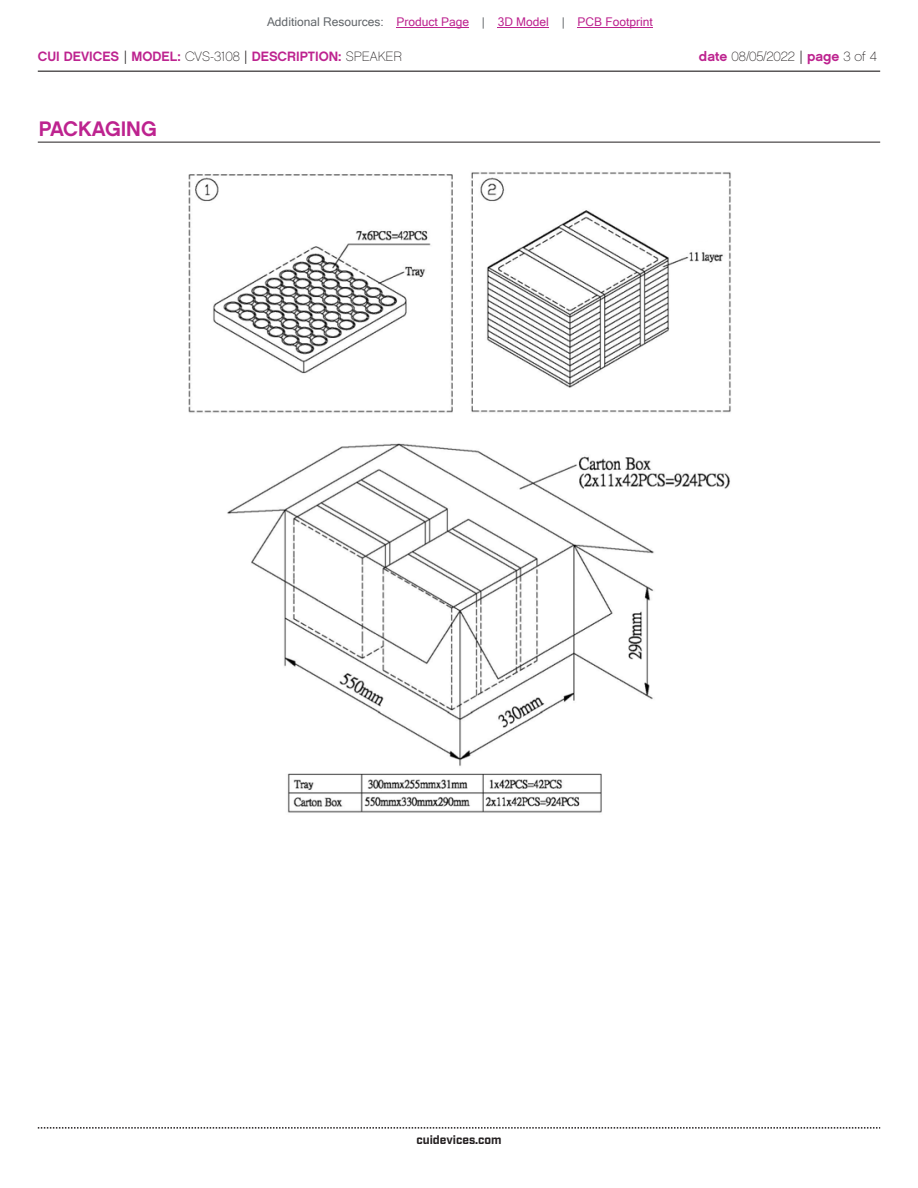
<style>
.page{position:relative;width:918px;height:1188px;background:#fff}
.page>*{position:absolute;margin:0;border:0;box-sizing:border-box;transform-origin:0 0}
.t1{font:21px "Chalet New York Nineteen Sixty";color:#bd238f}
.t2{font:13.5px "Chalet New York Nineteen Sixty";color:#bd238f}
.t3{font:13.5px "Chalet Paris Nineteen Sixty";letter-spacing:-.005em;color:#231f20}
.t4{font:12px "Microsoft Sans Serif";color:#bd238f}
.t5{font:700 12px "Industry";color:#231f20}
.s1{color:#63676b}
.s2{font-family:"Industry";color:#231f20}
.s3{font-family:"Chalet Paris Nineteen Sixty";color:#231f20}
.s4{font-family:"Chalet New York Nineteen Sixty";color:#bd238f}
.s5{font-family:"Industry"}
</style>
<div class="page">
<hr style="left:38px;top:71px;width:842px;height:1px;background:#231f20">
<svg style="left:38px;top:1127px;width:842px;height:2px"></svg>
<img style="left:188px;top:172px;width:543px;height:641px">
<hr style="left:38px;top:142px;width:842px;height:1px;background:#231f20">
<hr style="left:397px;top:27px;width:72px;height:1px;background:#bd238f">
<hr style="left:498px;top:27px;width:51px;height:1px;background:#bd238f">
<hr style="left:578px;top:27px;width:75px;height:1px;background:#bd238f">
<p class="t4" style="left:267px;top:15px;width:387px"><span class="s1">Additional Resources:</span> Product Page <span class="s1">|</span> 3D Model <span class="s1">|</span> PCB Footprint</p>
<p class="t2" style="left:38px;top:47px;width:366px">CUI DEVICES <span class="s2">|</span> MODEL: <span class="s3">CVS-3108</span> <span class="s2">|</span> DESCRIPTION: <span class="s3">SPEAKER</span></p>
<p class="t3" style="left:699px;top:48px;width:180px"><span class="s4">date</span> 08/05/2022 <span class="s5">|</span> <span class="s4">page</span> 3 of 4</p>
<h1 class="t1" style="left:39px;top:116px;width:119px">PACKAGING</h1>
<p class="t5" style="left:416px;top:1132px;width:87px">cuidevices.com</p>
</div>
